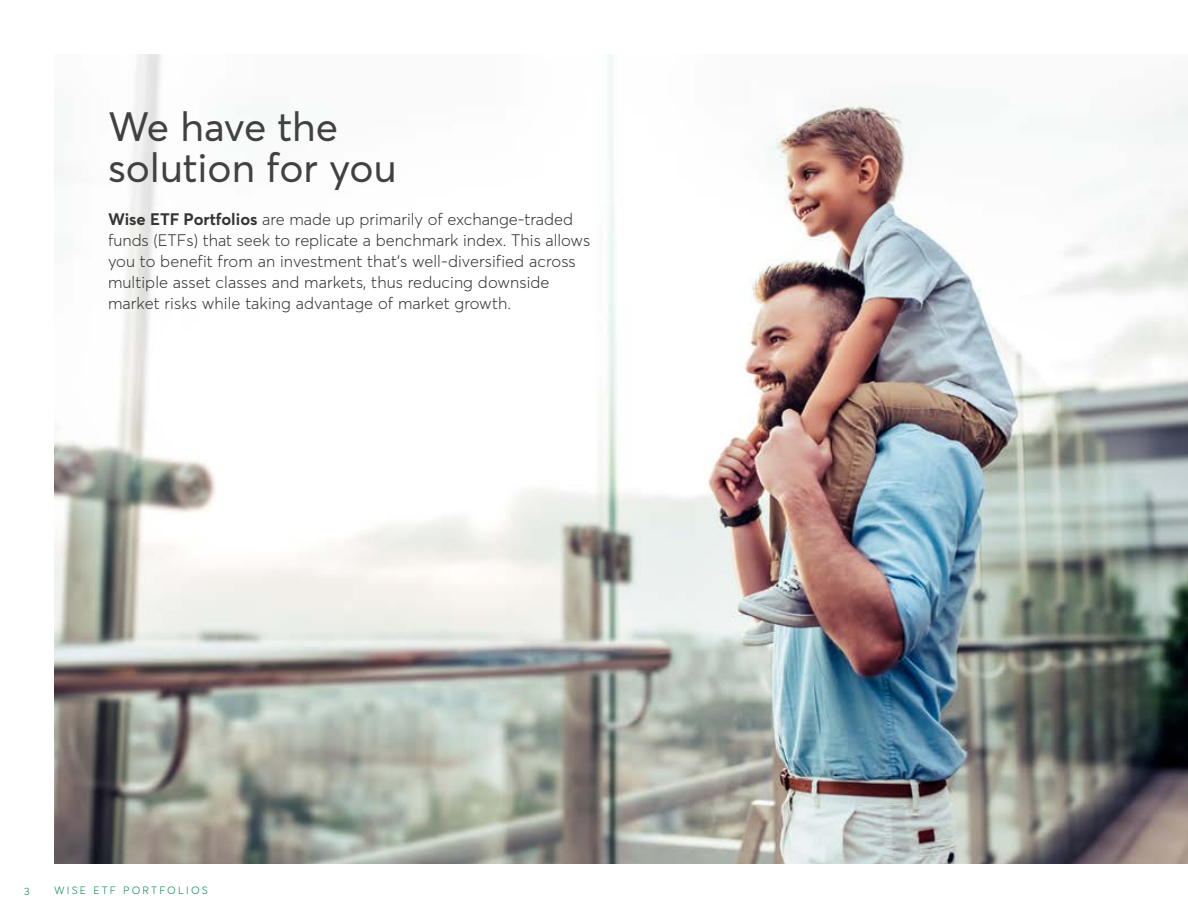
<style>
.page{position:relative;width:1188px;height:918px;background:#fff}
.page>*{position:absolute;margin:0;border:0;box-sizing:border-box;transform-origin:0 0}
.t1{font:40.5px/40.5px "Averta";color:#414042}
.t2{font:300 16.5px/21px "Averta";letter-spacing:.005em;color:#353535}
.t3{font:300 10.5px "Averta";letter-spacing:.21em;color:#008849}
.s1{font-weight:700}
</style>
<div class="page">
<img style="left:54px;top:54px;width:1134px;height:810px">
<h3 class="t1" style="left:108px;top:107px;width:290px">We have the solution for you</h3>
<p class="t2" style="left:108px;top:209px;width:484px"><span class="s1">Wise ETF Portfolios</span> are made up primarily of exchange-traded funds (ETFs) that seek to replicate a benchmark index. This allows you to benefit from an investment that’s well-diversified across multiple asset classes and markets, thus reducing downside market risks while taking advantage of market growth.</p>
<p class="t3" style="left:24px;top:885px;width:7px">3</p>
<p class="t3" style="left:54px;top:884px;width:155px">WISE ETF PORTFOLIOS</p>
</div>
